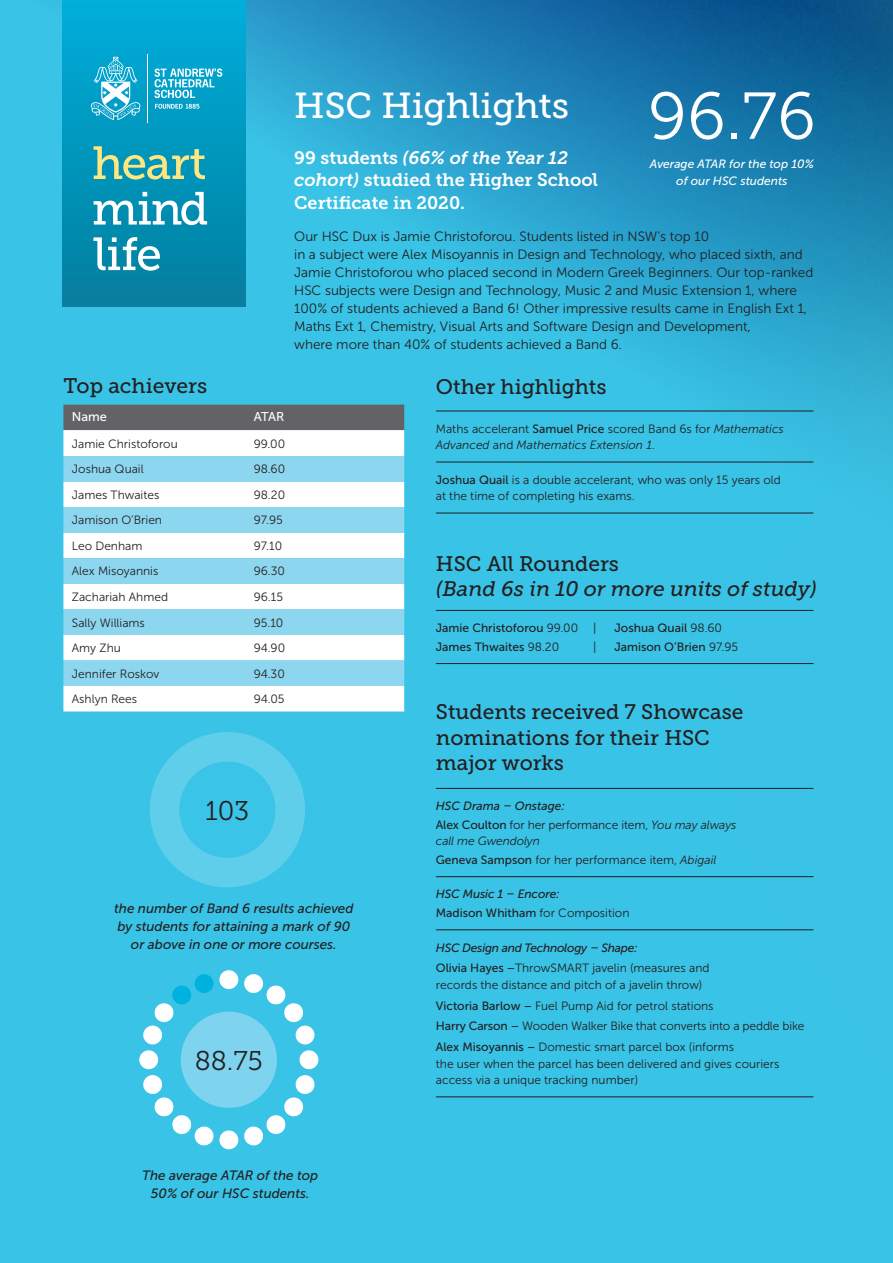
<style>
.page{position:relative;width:893px;height:1263px;background:#fff}
.page>*{position:absolute;margin:0;border:0;box-sizing:border-box;transform-origin:0 0}
.HSC_IB_Percentage{font:66px "Museo Slab 300";color:#fff}
.Heading_Museo_Slab_1{font:36px "Museo Slab 500";letter-spacing:-.005em;color:#fff}
.HSC_IB_Percentage-2{font:27px "Museo Slab 300";color:#231f20}
.HSC_IB_Sub_Heading{font:21px/25.5px "Museo Slab 500";color:#231f20}
.HSC_IB_Sub_Heading-2{font:italic 21px/25.5px "Museo Slab 500";letter-spacing:-.005em;color:#231f20}
.Table_4_Lines_Neutra{font:21px "Museo Slab 500";color:#231f20}
.HSC_IB_Sub_Heading-3{font:18px/22.5px "Museo Slab 700";color:#fff}
.HSC_IB_Sub_Heading-4{font:13.5px/18px "Museo Sans 300";color:#231f20}
.Body_Copy_Museo_300{font:italic 13.5px/18px "Museo Sans 500";color:#231f20;text-align:center}
.Body_Copy_Museo_100{font:12.75px "Museo Sans 500";color:#fff}
.HSC_IB_Rules_Blue{font:12px/16.5px "Museo Sans 300";color:#231f20}
.Body_Copy_Museo_100-2{font:12px "Museo Sans 300";color:#231f20}
.HSC_IB_Sub_Heading-5{font:italic 12px/16.5px "Museo Sans 300";color:#231f20}
.HSC_IB_Sub_Heading-6{font:12px/16.5px "Museo Sans 300";color:#231f20}
.HSC_IB_Sub_Heading-7{font:12px "Museo Sans 500";color:#231f20}
.HSC_IB_Sub_Heading-8{font:italic 12px "Museo Sans 500";letter-spacing:-.01em;color:#231f20}
.Body_Copy_Museo_300-2{font:italic 12px/16.5px "Museo Sans 500";color:#fff;text-align:center}
.HSC_IB_Rules_Blue-2{font:12px "Museo Sans 500";color:#231f20}
.s1{font-style:italic}
.s2{font-style:normal}
.s3{font-family:"Museo Sans 500";font-style:normal}
.s4{font-family:"Museo Sans 500"}
.s5{font-family:"Museo Sans 300"}
.s6{font-family:"Museo Sans 500";font-style:italic}
</style>
<div class="page">
<img style="left:0;top:0;width:893px;height:1263px">
<div style="left:63px;top:0;width:183px;height:306px;background:linear-gradient(to bottom,#00aedb,#047e9f)"></div>
<svg style="left:93px;top:146px;width:112px;height:34px;background:#53afa7"></svg>
<svg style="left:94px;top:192px;width:113px;height:33px"></svg>
<svg style="left:93px;top:237px;width:67px;height:34px"></svg>
<svg style="left:154px;top:68px;width:68px;height:30px;background:#50beda"></svg>
<hr style="left:147px;top:54px;width:1px;height:69px;background:#fff">
<svg style="left:91px;top:57px;width:50px;height:63px;background:#46bad7"></svg>
<svg style="left:155px;top:104px;width:45px;height:5px"></svg>
<div style="left:150px;top:732px;width:155px;height:155px;background:#5fceea;border-radius:50%"></div>
<div style="left:181px;top:1012px;width:96px;height:96px;background:#7ed3ee;border-radius:50%"></div>
<div style="left:219px;top:970px;width:19px;height:19px;background:#fff;border-radius:50%"></div>
<div style="left:219px;top:1130px;width:19px;height:19px;background:#fff;border-radius:50%"></div>
<svg style="left:142px;top:973px;width:73px;height:72px"></svg>
<svg style="left:243px;top:1074px;width:73px;height:72px"></svg>
<div style="left:139px;top:1050px;width:19px;height:19px;background:#fff;border-radius:50%"></div>
<div style="left:300px;top:1050px;width:18px;height:19px;background:#fff;border-radius:50%"></div>
<svg style="left:142px;top:1074px;width:73px;height:72px"></svg>
<svg style="left:243px;top:973px;width:73px;height:72px"></svg>
<hr style="left:436px;top:411px;width:377px;height:1px;background:#231f20">
<hr style="left:436px;top:462px;width:377px;height:1px;background:#231f20">
<hr style="left:436px;top:513px;width:377px;height:1px;background:#231f20">
<hr style="left:436px;top:610px;width:377px;height:1px;background:#231f20">
<hr style="left:436px;top:663px;width:377px;height:1px;background:#231f20">
<hr style="left:436px;top:788px;width:377px;height:1px;background:#231f20">
<hr style="left:436px;top:876px;width:377px;height:1px;background:#231f20">
<hr style="left:436px;top:929px;width:377px;height:1px;background:#231f20">
<hr style="left:436px;top:1096px;width:377px;height:1px;background:#231f20">
<div style="left:63px;top:405px;width:341px;height:25px;background:#636366"></div>
<svg style="left:63px;top:430px;width:341px;height:281px"></svg>
<svg style="left:63px;top:456px;width:341px;height:230px;fill:#8dd6ef"></svg>
<div style="left:179px;top:762px;width:97px;height:96px;background:#3ac4e7;border-radius:50%"></div>
<p class="Heading_Museo_Slab_1" style="left:294px;top:85px;width:276px">HSC Highlights</p>
<p class="HSC_IB_Percentage" style="left:648px;top:80px;width:169px">96.76</p>
<p class="Body_Copy_Museo_300-2" style="left:650px;top:156px;width:166px">Average ATAR for the top 10% of our HSC students</p>
<p class="HSC_IB_Sub_Heading-3" style="left:294px;top:146px;width:305px">99 students <span class="s1">(66% of the Year 12 cohort)</span> studied the Higher School<br>Certificate in 2020.</p>
<p class="HSC_IB_Sub_Heading-4" style="left:294px;top:227px;width:521px">Our HSC Dux is Jamie Christoforou. Students listed in NSW’s top 10<br>in a subject were Alex Misoyannis in Design and Technology, who placed sixth, and Jamie Christoforou who placed second in Modern Greek Beginners. Our top-ranked HSC subjects were Design and Technology, Music 2 and Music Extension 1, where 100% of students achieved a Band 6! Other impressive results came in English Ext 1, Maths Ext 1, Chemistry, Visual Arts and Software Design and Development,<br>where more than 40% of students achieved a Band 6.</p>
<p class="HSC_IB_Sub_Heading" style="left:63px;top:373px;width:145px">Top achievers</p>
<p class="Table_4_Lines_Neutra" style="left:436px;top:375px;width:172px">Other highlights</p>
<p class="Body_Copy_Museo_100" style="left:72px;top:409px;width:37px">Name</p>
<p class="Body_Copy_Museo_100" style="left:254px;top:409px;width:32px">ATAR</p>
<p class="Body_Copy_Museo_100-2" style="left:72px;top:437px;width:107px">Jamie Christoforou</p>
<p class="Body_Copy_Museo_100-2" style="left:254px;top:437px;width:33px">99.00</p>
<p class="Body_Copy_Museo_100-2" style="left:72px;top:463px;width:73px">Joshua Quail</p>
<p class="Body_Copy_Museo_100-2" style="left:254px;top:463px;width:33px">98.60</p>
<p class="Body_Copy_Museo_100-2" style="left:72px;top:488px;width:89px">James Thwaites</p>
<p class="Body_Copy_Museo_100-2" style="left:254px;top:488px;width:33px">98.20</p>
<p class="Body_Copy_Museo_100-2" style="left:72px;top:514px;width:92px">Jamison O’Brien</p>
<p class="Body_Copy_Museo_100-2" style="left:254px;top:514px;width:31px">97.95</p>
<p class="Body_Copy_Museo_100-2" style="left:72px;top:539px;width:72px">Leo Denham</p>
<p class="Body_Copy_Museo_100-2" style="left:254px;top:539px;width:30px">97.10</p>
<p class="Body_Copy_Museo_100-2" style="left:72px;top:565px;width:88px">Alex Misoyannis</p>
<p class="Body_Copy_Museo_100-2" style="left:254px;top:565px;width:33px">96.30</p>
<p class="Body_Copy_Museo_100-2" style="left:72px;top:590px;width:98px">Zachariah Ahmed</p>
<p class="Body_Copy_Museo_100-2" style="left:254px;top:590px;width:31px">96.15</p>
<p class="Body_Copy_Museo_100-2" style="left:72px;top:616px;width:75px">Sally Williams</p>
<p class="Body_Copy_Museo_100-2" style="left:254px;top:616px;width:31px">95.10</p>
<p class="Body_Copy_Museo_100-2" style="left:72px;top:642px;width:50px">Amy Zhu</p>
<p class="Body_Copy_Museo_100-2" style="left:254px;top:642px;width:33px">94.90</p>
<p class="Body_Copy_Museo_100-2" style="left:72px;top:667px;width:89px">Jennifer Roskov</p>
<p class="Body_Copy_Museo_100-2" style="left:254px;top:667px;width:33px">94.30</p>
<p class="Body_Copy_Museo_100-2" style="left:72px;top:693px;width:67px">Ashlyn Rees</p>
<p class="Body_Copy_Museo_100-2" style="left:254px;top:693px;width:32px">94.05</p>
<p class="HSC_IB_Sub_Heading-5" style="left:436px;top:420px;width:350px"><span class="s2">Maths accelerant</span> <span class="s3">Samuel Price</span> <span class="s2">scored Band 6s for</span> Mathematics<br>Advanced <span class="s2">and</span> Mathematics Extension 1<span class="s2">.</span></p>
<p class="HSC_IB_Sub_Heading-6" style="left:436px;top:471px;width:347px"><span class="s4">Joshua Quail</span> is a double accelerant, who was only 15 years old at the time of completing his exams.</p>
<p class="HSC_IB_Sub_Heading-2" style="left:436px;top:551px;width:383px"><span class="s2">HSC All Rounders<br></span>(Band 6s in 10 or more units of study)</p>
<p class="HSC_IB_Sub_Heading-7" style="left:436px;top:621px;width:162px">Jamie Christoforou <span class="s5">99.00 |</span></p>
<p class="HSC_IB_Sub_Heading-7" style="left:614px;top:621px;width:109px">Joshua Quail <span class="s5">98.60</span></p>
<p class="HSC_IB_Sub_Heading-7" style="left:436px;top:640px;width:125px">James Thwaites <span class="s5">98.20</span></p>
<p class="HSC_IB_Sub_Heading-6" style="left:593px;top:638px;width:5px">|</p>
<p class="HSC_IB_Sub_Heading-7" style="left:614px;top:640px;width:125px">Jamison O’Brien <span class="s5">97.95</span></p>
<p class="HSC_IB_Sub_Heading" style="left:436px;top:699px;width:309px">Students received 7 Showcase nominations for their HSC major works</p>
<p class="HSC_IB_Percentage-2" style="left:205px;top:796px;width:46px">103</p>
<p class="Body_Copy_Museo_300" style="left:114px;top:899px;width:241px">the number of Band 6 results achieved by students for attaining a mark of 90 or above in one or more courses.</p>
<p class="HSC_IB_Percentage-2" style="left:195px;top:1046px;width:70px">88.75</p>
<p class="Body_Copy_Museo_300" style="left:142px;top:1166px;width:178px">The average ATAR of the top<br>50% of our HSC students.</p>
<p class="HSC_IB_Sub_Heading-8" style="left:436px;top:799px;width:131px">HSC Drama – Onstage:</p>
<p class="HSC_IB_Sub_Heading-5" style="left:436px;top:816px;width:302px"><span class="s3">Alex Coulton</span> <span class="s2">for her performance item,</span> You may always call me Gwendolyn</p>
<p class="HSC_IB_Sub_Heading-6" style="left:436px;top:852px;width:282px"><span class="s4">Geneva Sampson</span> for her performance item, <span class="s1">Abigail</span></p>
<p class="HSC_IB_Sub_Heading-8" style="left:436px;top:888px;width:125px">HSC Music 1 – Encore:</p>
<p class="HSC_IB_Rules_Blue-2" style="left:436px;top:906px;width:195px">Madison Whitham <span class="s5">for Composition</span></p>
<p class="HSC_IB_Sub_Heading-8" style="left:436px;top:941px;width:203px">HSC Design and Technology – Shape:</p>
<p class="HSC_IB_Rules_Blue" style="left:436px;top:960px;width:275px"><span class="s4">Olivia Hayes</span> <span class="s6">–</span>ThrowSMART javelin (measures and records the distance and pitch of a javelin throw)</p>
<p class="HSC_IB_Rules_Blue" style="left:436px;top:997px;width:279px"><span class="s4">Victoria Barlow</span> <span class="s6">–</span> Fuel Pump Aid for petrol stations</p>
<p class="HSC_IB_Rules_Blue" style="left:436px;top:1018px;width:370px"><span class="s4">Harry Carson</span> <span class="s6">–</span> Wooden Walker Bike that converts into a peddle bike</p>
<p class="HSC_IB_Rules_Blue" style="left:436px;top:1039px;width:345px"><span class="s4">Alex Misoyannis</span> <span class="s6">–</span> Domestic smart parcel box (informs<br>the user when the parcel has been delivered and gives couriers access via a unique tracking number)</p>
</div>
